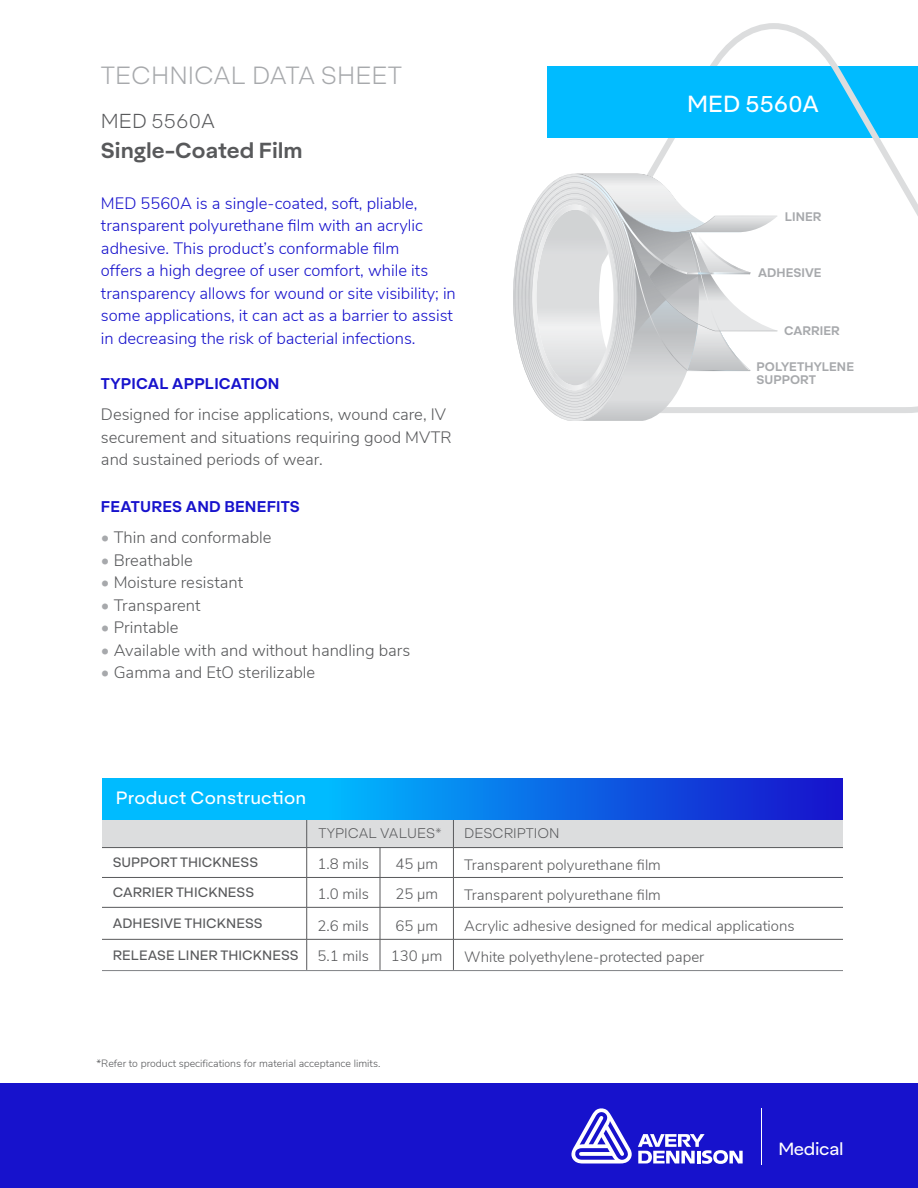
<style>
.page{position:relative;width:918px;height:1188px;background:#fff}
.page>*{position:absolute;margin:0;border:0;box-sizing:border-box;transform-origin:0 0}
.t1{font:300 24px "Aktifo A";color:#a7a9ac}
.t2{font:22.5px "Aktifo A";color:#fff}
.t3{font:600 21px "Aktifo A";color:#58595b}
.t4{font:300 19.5px "Aktifo A";color:#58595b}
.t5{font:17.25px "Aktifo A";letter-spacing:.005em;color:#fff}
.t6{font:16.95px "Aktifo A";letter-spacing:-.02em;color:#fff}
.t7{font:300 16.5px/22.5px "Nunito Sans";color:#1712cc}
.t8{font:300 16.5px/22.5px "Nunito Sans";color:#58595b}
.t9{font:300 15px "Nunito Sans";color:#58595b}
.t10{font:600 15px "Aktifo A";letter-spacing:.01em;color:#1712cc}
.t11{font:300 13.5px "Aktifo A";color:#58595b}
.t12{font:13.2px "Aktifo A";color:#58595b}
.t13{font:600 12px/13.5px "Aktifo A";color:#a7a9ac}
.t14{font:300 10.5px "Nunito Sans";color:#58595b}
.s1{color:#a7a9ac}
</style>
<div class="page">
<hr style="left:102px;top:907px;width:205px;height:1px;background:#58595b">
<hr style="left:306px;top:908px;width:1px;height:31px;background:#58595b">
<hr style="left:380px;top:908px;width:1px;height:31px;background:#58595b">
<hr style="left:307px;top:907px;width:73px;height:1px;background:#58595b">
<hr style="left:380px;top:907px;width:73px;height:1px;background:#58595b">
<svg style="left:102px;top:819px;width:741px;height:88px"></svg>
<hr style="left:453px;top:908px;width:1px;height:31px;background:#58595b">
<hr style="left:453px;top:847px;width:390px;height:1px;background:#58595b">
<hr style="left:453px;top:877px;width:390px;height:1px;background:#58595b">
<hr style="left:453px;top:907px;width:390px;height:1px;background:#58595b">
<hr style="left:102px;top:939px;width:205px;height:1px;background:#58595b">
<hr style="left:306px;top:940px;width:1px;height:30px;background:#58595b">
<hr style="left:307px;top:939px;width:73px;height:1px;background:#58595b">
<hr style="left:380px;top:939px;width:73px;height:1px;background:#58595b">
<hr style="left:380px;top:940px;width:1px;height:30px;background:#58595b">
<hr style="left:453px;top:940px;width:1px;height:30px;background:#58595b">
<hr style="left:453px;top:939px;width:390px;height:1px;background:#58595b">
<div style="left:0;top:1083px;width:918px;height:105px;background:#1712cc"></div>
<svg style="left:572px;top:23px;width:346px;height:390px"></svg>
<div style="left:547px;top:66px;width:195px;height:72px;background:#0bf"></div>
<hr style="left:102px;top:970px;width:741px;height:1px;background:#808285">
<svg style="left:513px;top:174px;width:265px;height:247px"></svg>
<svg style="left:102px;top:779px;width:741px;height:40px;background:#087dec"></svg>
<hr style="left:761px;top:1108px;width:1px;height:57px;background:#fff">
<svg style="left:638px;top:1134px;width:105px;height:30px"></svg>
<svg style="left:571px;top:1108px;width:61px;height:56px"></svg>
<h1 class="t1" style="left:101px;top:61px;width:302px">TECHNICAL DATA SHEET</h1>
<p class="t4" style="left:101px;top:109px;width:115px">MED 5560A</p>
<p class="t3" style="left:101px;top:136px;width:203px">Single-Coated Film</p>
<p class="t7" style="left:101px;top:191px;width:356px">MED 5560A is a single-coated, soft, pliable, transparent polyurethane film with an acrylic adhesive. This product’s conformable film<br>offers a high degree of user comfort, while its transparency allows for wound or site visibility; in some applications, it can act as a barrier to assist in decreasing the risk of bacterial infections.</p>
<p class="t10" style="left:101px;top:373px;width:180px">TYPICAL APPLICATION</p>
<p class="t8" style="left:101px;top:402px;width:352px">Designed for incise applications, wound care, IV securement and situations requiring good MVTR and sustained periods of wear.</p>
<p class="t10" style="left:101px;top:496px;width:200px">FEATURES AND BENEFITS</p>
<p class="t8" style="left:101px;top:525px;width:172px"><span class="s1">•</span> Thin and conformable</p>
<p class="t8" style="left:101px;top:548px;width:93px"><span class="s1">•</span> Breathable</p>
<p class="t8" style="left:101px;top:570px;width:144px"><span class="s1">•</span> Moisture resistant</p>
<p class="t8" style="left:101px;top:593px;width:101px"><span class="s1">•</span> Transparent</p>
<p class="t8" style="left:101px;top:615px;width:79px"><span class="s1">•</span> Printable</p>
<p class="t8" style="left:101px;top:638px;width:311px"><span class="s1">•</span> Available with and without handling bars</p>
<p class="t8" style="left:101px;top:660px;width:216px"><span class="s1">•</span> Gamma and EtO sterilizable</p>
<p class="t5" style="left:116px;top:787px;width:192px">Product Construction</p>
<p class="t11" style="left:319px;top:825px;width:125px">TYPICAL VALUES*</p>
<p class="t11" style="left:464px;top:825px;width:97px">DESCRIPTION</p>
<h2 class="t2" style="left:687px;top:90px;width:133px">MED 5560A</h2>
<p class="t13" style="left:785px;top:210px;width:38px">LINER</p>
<p class="t13" style="left:758px;top:266px;width:65px">ADHESIVE</p>
<p class="t13" style="left:784px;top:324px;width:57px">CARRIER</p>
<p class="t13" style="left:757px;top:360px;width:99px">POLYETHYLENE<br>SUPPORT</p>
<p class="t12" style="left:113px;top:854px;width:147px">SUPPORT THICKNESS</p>
<p class="t9" style="left:318px;top:853px;width:53px">1.8 mils</p>
<p class="t9" style="left:395px;top:853px;width:44px">45 μm</p>
<p class="t9" style="left:464px;top:854px;width:198px">Transparent polyurethane film</p>
<p class="t12" style="left:113px;top:884px;width:143px">CARRIER THICKNESS</p>
<p class="t9" style="left:318px;top:883px;width:53px">1.0 mils</p>
<p class="t9" style="left:395px;top:883px;width:44px">25 μm</p>
<p class="t9" style="left:464px;top:884px;width:198px">Transparent polyurethane film</p>
<p class="t12" style="left:113px;top:915px;width:152px">ADHESIVE THICKNESS</p>
<p class="t9" style="left:318px;top:915px;width:53px">2.6 mils</p>
<p class="t9" style="left:395px;top:915px;width:44px">65 μm</p>
<p class="t9" style="left:464px;top:915px;width:332px">Acrylic adhesive designed for medical applications</p>
<p class="t12" style="left:113px;top:947px;width:187px">RELEASE LINER THICKNESS</p>
<p class="t9" style="left:318px;top:944px;width:53px">5.1 mils</p>
<p class="t9" style="left:391px;top:944px;width:53px">130 μm</p>
<p class="t9" style="left:464px;top:946px;width:242px">White polyethylene-protected paper</p>
<p class="t14" style="left:96px;top:1056px;width:285px">*Refer to product specifications for material acceptance limits.</p>
<p class="t6" style="left:778px;top:1138px;width:67px">Medical</p>
</div>
